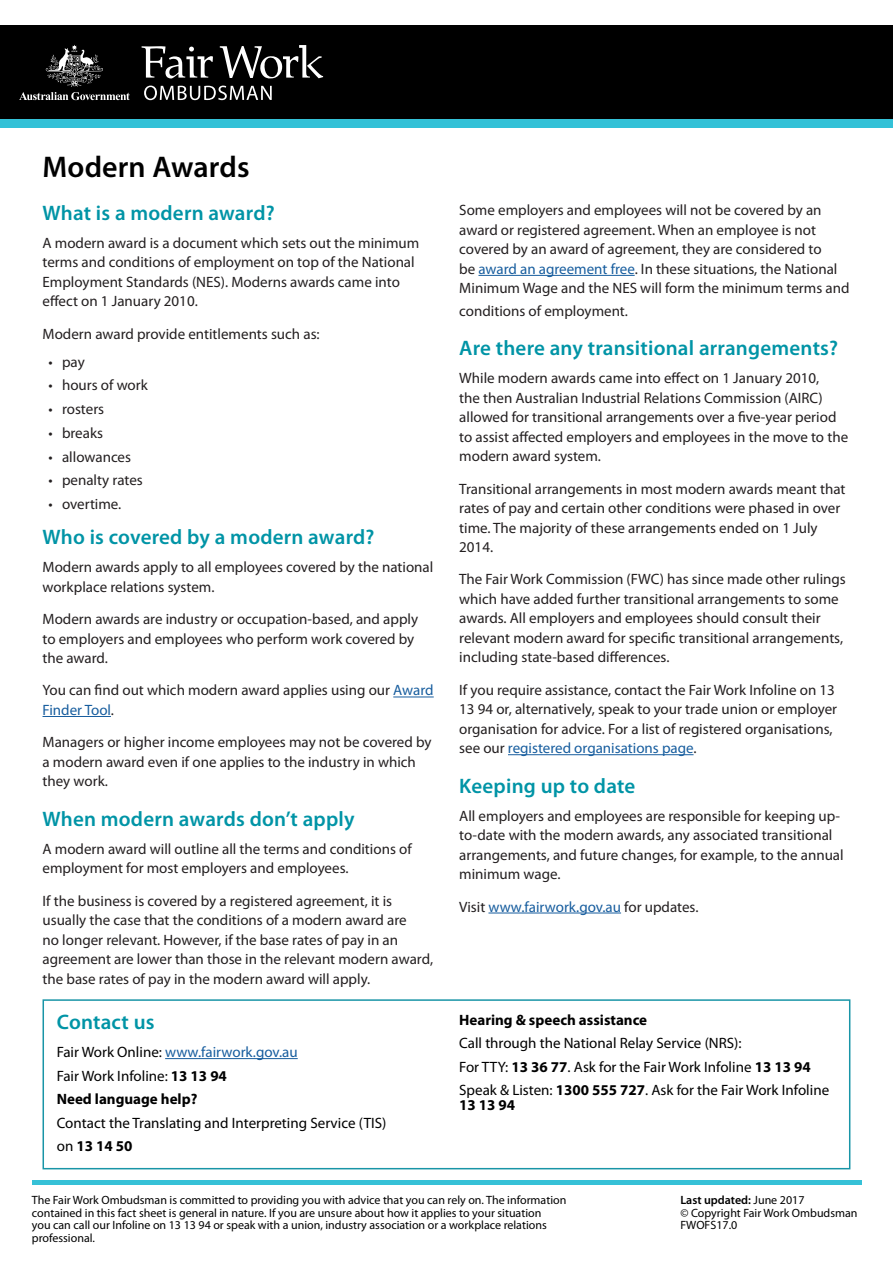
<style>
.page{position:relative;width:893px;height:1263px;background:#fff}
.page>*{position:absolute;margin:0;border:0;box-sizing:border-box;transform-origin:0 0}
.t1{font:600 30px "Myriad Pro";letter-spacing:.005em;color:#000}
.t2{font:600 21px "Myriad Pro";letter-spacing:.01em;color:#0094a6}
.t3{font:15px/19.5px "Myriad Pro";color:#231f20}
.t4{font:15px/23.5px "Myriad Pro";color:#000}
.t5{font:15px "Myriad Pro";color:#175d9e}
.t6{font:700 15px "Myriad Pro";color:#000}
.t7{font:12px/12.6px "Myriad Pro";color:#000}
.s1{color:#175d9e}
.s2{font-weight:700}
.s3{color:#231f20}
.s4{font-weight:600}
</style>
<div class="page">
<hr style="left:165px;top:1058px;width:133px;height:1px;background:#175d9e">
<div style="left:43px;top:999px;width:807px;height:170px;border:2px solid #1995a7"></div>
<hr style="left:32px;top:1180px;width:829px;height:4px;background:#36c1d7">
<div style="left:0;top:26px;width:893px;height:93px;background:#000"></div>
<div style="left:0;top:119px;width:893px;height:9px;background:#33c1d7"></div>
<svg style="left:19px;top:45px;width:111px;height:55px"></svg>
<svg style="left:144px;top:86px;width:128px;height:14px"></svg>
<svg style="left:142px;top:46px;width:71px;height:32px"></svg>
<svg style="left:220px;top:45px;width:103px;height:34px"></svg>
<hr style="left:393px;top:697px;width:41px;height:1px;background:#175d9e">
<hr style="left:43px;top:716px;width:68px;height:1px;background:#175d9e">
<hr style="left:478px;top:275px;width:157px;height:1px;background:#175d9e">
<hr style="left:508px;top:754px;width:185px;height:1px;background:#175d9e">
<hr style="left:488px;top:913px;width:133px;height:1px;background:#175d9e">
<h1 class="t1" style="left:43px;top:148px;width:209px">Modern Awards</h1>
<h2 class="t2" style="left:43px;top:199px;width:234px">What is a modern award?</h2>
<p class="t3" style="left:43px;top:233px;width:378px">A modern award is a document which sets out the minimum terms and conditions of employment on top of the National Employment Standards (NES). Moderns awards came into effect on 1 January 2010.</p>
<p class="t3" style="left:43px;top:324px;width:279px">Modern award provide entitlements such as:</p>
<p class="t3" style="left:49px;top:352px;width:38px">• pay</p>
<p class="t3" style="left:49px;top:375px;width:101px">• hours of work</p>
<p class="t3" style="left:49px;top:399px;width:57px">• rosters</p>
<p class="t3" style="left:49px;top:423px;width:56px">• breaks</p>
<p class="t3" style="left:49px;top:447px;width:84px">• allowances</p>
<p class="t3" style="left:49px;top:470px;width:96px">• penalty rates</p>
<p class="t3" style="left:49px;top:494px;width:74px">• overtime.</p>
<h2 class="t2" style="left:43px;top:524px;width:334px">Who is covered by a modern award?</h2>
<p class="t3" style="left:43px;top:557px;width:392px">Modern awards apply to all employees covered by the national workplace relations system.</p>
<p class="t3" style="left:43px;top:609px;width:377px">Modern awards are industry or occupation-based, and apply to employers and employees who perform work covered by the award.</p>
<p class="t3" style="left:43px;top:680px;width:393px">You can find out which modern award applies using our <span class="s1">Award<br>Finder Tool</span>.</p>
<p class="t3" style="left:43px;top:732px;width:391px">Managers or higher income employees may not be covered by a modern award even if one applies to the industry in which they work.</p>
<h2 class="t2" style="left:43px;top:805px;width:314px">When modern awards don’t apply</h2>
<p class="t3" style="left:43px;top:839px;width:371px">A modern award will outline all the terms and conditions of employment for most employers and employees.</p>
<p class="t3" style="left:43px;top:890px;width:392px">If the business is covered by a registered agreement, it is usually the case that the conditions of a modern award are<br>no longer relevant. However, if the base rates of pay in an agreement are lower than those in the relevant modern award, the base rates of pay in the modern award will apply.</p>
<h2 class="t2" style="left:57px;top:1009px;width:99px">Contact us</h2>
<p class="t4" style="left:57px;top:1040px;width:331px">Fair Work Online: <span class="s1">www.fairwork.gov.au<br></span>Fair Work Infoline: <span class="s2">13 13 94<br>Need language help?<br></span>Contact the Translating and Interpreting Service (TIS) on <span class="s2">13 14 50</span></p>
<p class="t3" style="left:459px;top:200px;width:392px">Some employers and employees will not be covered by an award or registered agreement. When an employee is not covered by an award of agreement, they are considered to<br>be <span class="s1">award an agreement free</span>. In these situations, the National Minimum Wage and the NES will form the minimum terms and</p>
<p class="t3" style="left:459px;top:301px;width:170px">conditions of employment.</p>
<h2 class="t2" style="left:459px;top:335px;width:380px">Are there any transitional arrangements?</h2>
<p class="t3" style="left:459px;top:368px;width:390px">While modern awards came into effect on 1 January 2010,<br>the then Australian Industrial Relations Commission (AIRC) allowed for transitional arrangements over a five-year period to assist affected employers and employees in the move to the modern award system.</p>
<p class="t3" style="left:459px;top:479px;width:388px">Transitional arrangements in most modern awards meant that rates of pay and certain other conditions were phased in over time. The majority of these arrangements ended on 1 July 2014.</p>
<p class="t3" style="left:459px;top:569px;width:388px">The Fair Work Commission (FWC) has since made other rulings which have added further transitional arrangements to some awards. All employers and employees should consult their relevant modern award for specific transitional arrangements, including state-based differences.</p>
<p class="t3" style="left:459px;top:680px;width:379px">If you require assistance, contact the Fair Work Infoline on 13<br>13 94 or, alternatively, speak to your trade union or employer organisation for advice. For a list of registered organisations, see our <span class="s1">registered organisations page</span>.</p>
<h2 class="t2" style="left:459px;top:772px;width:178px">Keeping up to date</h2>
<p class="t3" style="left:459px;top:806px;width:386px">All employers and employees are responsible for keeping up&shy;to-date with the modern awards, any associated transitional arrangements, and future changes, for example, to the annual minimum wage.</p>
<p class="t5" style="left:459px;top:897px;width:241px"><span class="s3">Visit</span> www.fairwork.gov.au <span class="s3">for updates.</span></p>
<p class="t4" style="left:459px;top:1008px;width:371px"><span class="s2">Hearing &amp; speech assistance<br></span>Call through the National Relay Service (NRS):<br>For TTY: <span class="s2">13 36 77</span>. Ask for the Fair Work Infoline <span class="s2">13 13 94<br></span>Speak &amp; Listen: <span class="s2">1300 555 727</span>. Ask for the Fair Work Infoline</p>
<p class="t6" style="left:459px;top:1095px;width:58px">13 13 94</p>
<p class="t7" style="left:32px;top:1194px;width:536px">The Fair Work Ombudsman is committed to providing you with advice that you can rely on. The information contained in this fact sheet is general in nature. If you are unsure about how it applies to your situation<br>you can call our Infoline on 13 13 94 or speak with a union, industry association or a workplace relations professional.</p>
<h2 class="t7" style="left:680px;top:1193px;width:179px"><span class="s4">Last updated:</span> June 2017<br>© Copyright Fair Work Ombudsman<br>FWOFS17.0</h2>
</div>
